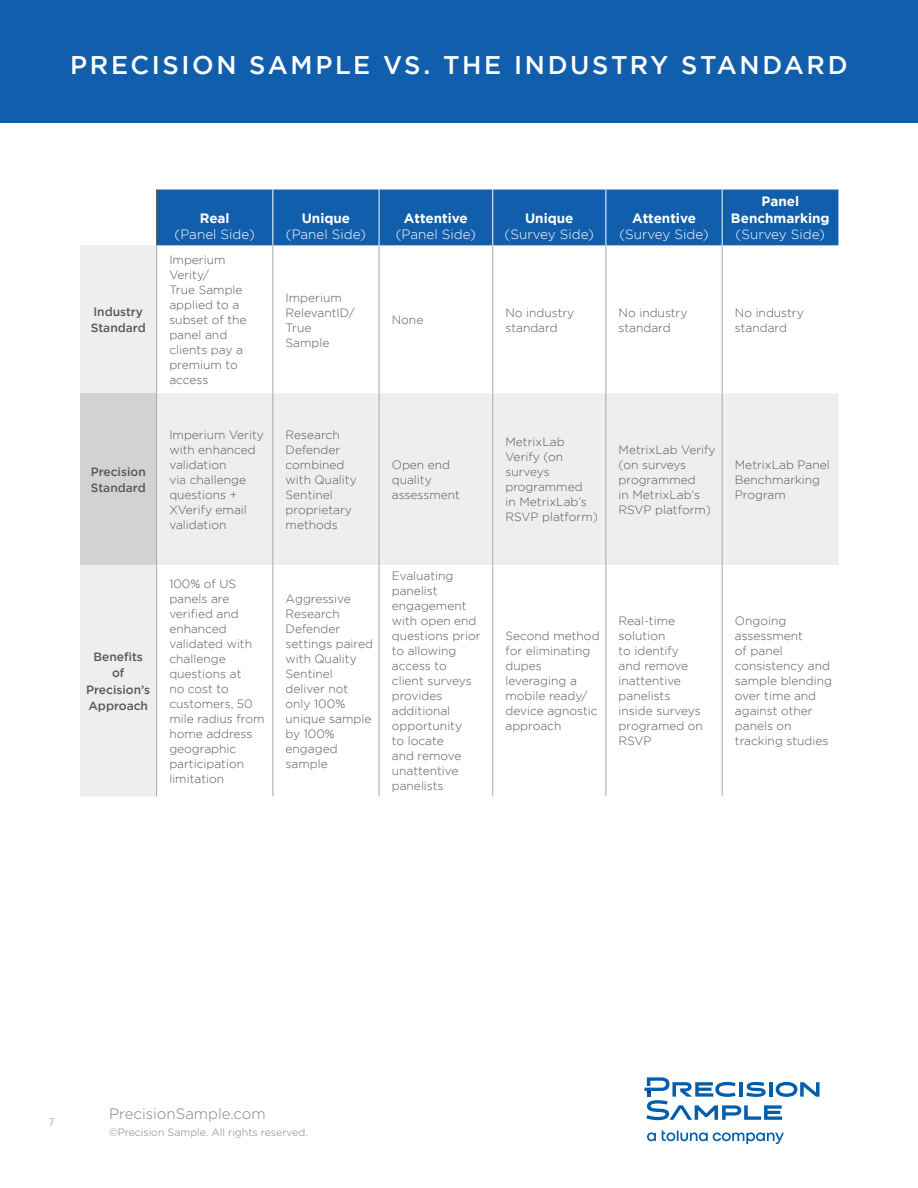
<style>
.page{position:relative;width:918px;height:1188px;background:#fff}
.page>*{position:absolute;margin:0;border:0;box-sizing:border-box;transform-origin:0 0}
.section_head{font:500 25.5px "Gotham";letter-spacing:.1em;color:#fff}
.t1{font:300 15px "Gotham HTF";color:#808285}
.Normal__Web{font:700 13.5px/16.5px "Gotham";color:#fff;text-align:center}
.Normal__Web-2{font:300 13.5px "Gotham";color:#fff}
.Normal__Web-3{font:300 12px/15px "Gotham";color:#57585a}
.Normal__Web-4{font:500 12px/16.5px "Gotham";color:#57585a;text-align:center}
.t2{font:300 10.5px "Gotham HTF";color:#808285}
.t3{font:300 10.5px "Gotham";color:#808285}
.s1{font-weight:300}
</style>
<div class="page">
<div style="left:0;top:0;width:918px;height:123px;background:#115eac"></div>
<div style="left:157px;top:190px;width:681px;height:55px;background:#115eac"></div>
<svg style="left:80px;top:245px;width:758px;height:551px"></svg>
<div style="left:80px;top:393px;width:77px;height:172px;background:#d1d2d4"></div>
<hr style="left:156px;top:190px;width:1px;height:55px;background:#57585a">
<hr style="left:156px;top:245px;width:1px;height:148px;background:#a8a9ad">
<hr style="left:273px;top:245px;width:1px;height:148px;background:#a8a9ad">
<hr style="left:379px;top:245px;width:1px;height:148px;background:#a8a9ad">
<hr style="left:492px;top:245px;width:1px;height:148px;background:#a8a9ad">
<hr style="left:606px;top:245px;width:1px;height:148px;background:#a8a9ad">
<hr style="left:722px;top:245px;width:1px;height:148px;background:#a8a9ad">
<hr style="left:156px;top:393px;width:1px;height:172px;background:#a8a9ad">
<hr style="left:273px;top:393px;width:1px;height:172px;background:#a8a9ad">
<hr style="left:379px;top:393px;width:1px;height:172px;background:#a8a9ad">
<hr style="left:492px;top:393px;width:1px;height:172px;background:#a8a9ad">
<hr style="left:606px;top:393px;width:1px;height:172px;background:#a8a9ad">
<hr style="left:722px;top:393px;width:1px;height:172px;background:#a8a9ad">
<hr style="left:156px;top:565px;width:1px;height:231px;background:#a8a9ad">
<hr style="left:273px;top:565px;width:1px;height:231px;background:#a8a9ad">
<hr style="left:379px;top:565px;width:1px;height:231px;background:#a8a9ad">
<hr style="left:492px;top:565px;width:1px;height:231px;background:#a8a9ad">
<hr style="left:606px;top:565px;width:1px;height:231px;background:#a8a9ad">
<hr style="left:722px;top:565px;width:1px;height:231px;background:#a8a9ad">
<hr style="left:273px;top:190px;width:1px;height:55px;background:#fff">
<hr style="left:379px;top:190px;width:1px;height:55px;background:#fff">
<hr style="left:492px;top:190px;width:1px;height:55px;background:#fff">
<hr style="left:606px;top:190px;width:1px;height:55px;background:#fff">
<hr style="left:722px;top:190px;width:1px;height:55px;background:#fff">
<svg style="left:647px;top:1130px;width:137px;height:14px"></svg>
<svg style="left:644px;top:1077px;width:176px;height:43px"></svg>
<p class="section_head" style="left:70px;top:49px;width:779px">PRECISION SAMPLE VS. THE INDUSTRY STANDARD</p>
<p class="Normal__Web-4" style="left:93px;top:303px;width:51px">Industry</p>
<p class="Normal__Web-4" style="left:91px;top:320px;width:56px">Standard</p>
<p class="Normal__Web-4" style="left:91px;top:463px;width:57px">Precision</p>
<p class="Normal__Web-4" style="left:91px;top:479px;width:56px">Standard</p>
<p class="Normal__Web" style="left:200px;top:210px;width:31px">Real</p>
<p class="Normal__Web-2" style="left:175px;top:226px;width:82px">(Panel Side)</p>
<p class="Normal__Web" style="left:302px;top:210px;width:50px">Unique</p>
<p class="Normal__Web-2" style="left:286px;top:226px;width:82px">(Panel Side)</p>
<p class="Normal__Web-3" style="left:169px;top:252px;width:58px">Imperium<br>Verity/</p>
<p class="Normal__Web-3" style="left:169px;top:282px;width:79px">True Sample applied to a subset of the panel and clients pay a premium to access</p>
<p class="Normal__Web-3" style="left:286px;top:290px;width:58px">Imperium</p>
<p class="Normal__Web-3" style="left:286px;top:305px;width:71px">RelevantID/<br>True</p>
<p class="Normal__Web-3" style="left:286px;top:335px;width:45px">Sample</p>
<p class="Normal__Web-3" style="left:169px;top:427px;width:96px">Imperium Verity with enhanced validation<br>via challenge questions +<br>XVerify email validation</p>
<p class="Normal__Web-3" style="left:286px;top:427px;width:73px">Research<br>Defender combined with Quality<br>Sentinel proprietary methods</p>
<p class="Normal__Web-4" style="left:86px;top:648px;width:66px">Benefits of<br>Precision’s<br>Approach</p>
<p class="Normal__Web-3" style="left:169px;top:576px;width:97px">100% of US panels are verified and enhanced validated with challenge questions at<br>no cost to customers, 50 mile radius from home address geographic participation limitation</p>
<p class="Normal__Web-3" style="left:286px;top:591px;width:89px">Aggressive<br>Research<br>Defender settings paired with Quality<br>Sentinel deliver not only 100% unique sample by 100% engaged sample</p>
<p class="Normal__Web" style="left:404px;top:210px;width:66px">Attentive</p>
<p class="Normal__Web-2" style="left:396px;top:226px;width:82px">(Panel Side)</p>
<p class="Normal__Web" style="left:525px;top:210px;width:50px">Unique</p>
<p class="Normal__Web-2" style="left:505px;top:226px;width:91px">(Survey Side)</p>
<p class="Normal__Web" style="left:632px;top:210px;width:66px">Attentive</p>
<p class="Normal__Web-2" style="left:619px;top:226px;width:91px">(Survey Side)</p>
<p class="Normal__Web" style="left:731px;top:193px;width:100px">Panel<br>Benchmarking <span class="s1">(Survey Side)</span></p>
<p class="Normal__Web-3" style="left:392px;top:312px;width:33px">None</p>
<p class="Normal__Web-3" style="left:506px;top:305px;width:70px">No industry standard</p>
<p class="Normal__Web-3" style="left:619px;top:305px;width:70px">No industry standard</p>
<p class="Normal__Web-3" style="left:735px;top:305px;width:70px">No industry standard</p>
<p class="Normal__Web-3" style="left:392px;top:457px;width:70px">Open end quality assessment</p>
<p class="Normal__Web-3" style="left:392px;top:568px;width:90px">Evaluating panelist engagement with open end questions prior to allowing access to client surveys provides additional opportunity<br>to locate<br>and remove unattentive panelists</p>
<p class="Normal__Web-3" style="left:506px;top:434px;width:94px">MetrixLab<br>Verify (on surveys programmed<br>in MetrixLab’s<br>RSVP platform)</p>
<p class="Normal__Web-3" style="left:619px;top:442px;width:99px">MetrixLab Verify (on surveys programmed<br>in MetrixLab’s<br>RSVP platform)</p>
<p class="Normal__Web-3" style="left:735px;top:457px;width:96px">MetrixLab Panel<br>Benchmarking<br>Program</p>
<p class="Normal__Web-3" style="left:506px;top:628px;width:96px">Second method for eliminating dupes leveraging a mobile ready/ device agnostic approach</p>
<p class="Normal__Web-3" style="left:619px;top:613px;width:86px">Real-time solution<br>to identify and remove inattentive panelists inside surveys programed on</p>
<p class="Normal__Web-3" style="left:619px;top:733px;width:35px">RSVP</p>
<p class="Normal__Web-3" style="left:735px;top:613px;width:99px">Ongoing assessment<br>of panel consistency and sample blending over time and against other panels on tracking studies</p>
<p class="t3" style="left:49px;top:1115px;width:8px">7</p>
<p class="t1" style="left:109px;top:1106px;width:158px">PrecisionSample.com</p>
<p class="t2" style="left:109px;top:1127px;width:200px">©Precision Sample. All rights reserved.</p>
</div>
